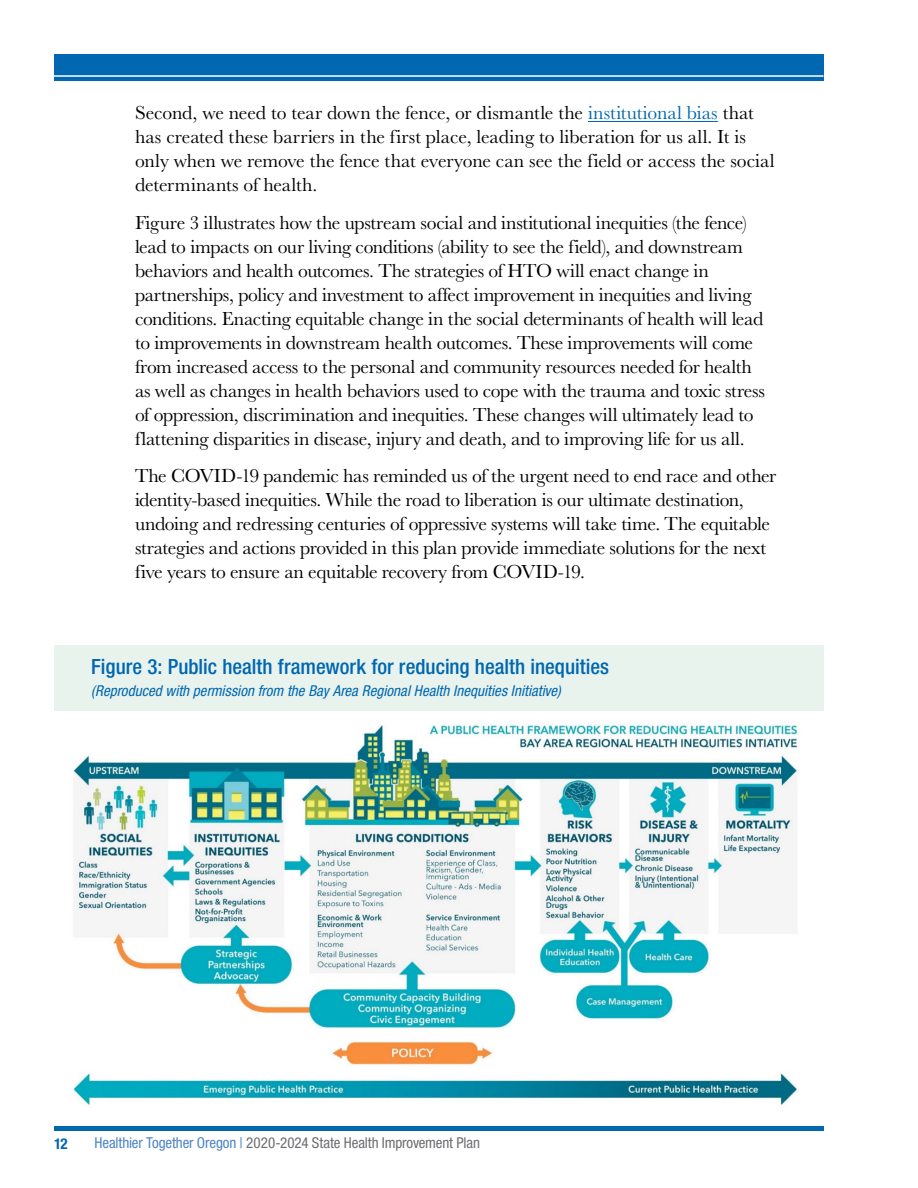
<style>
.page{position:relative;width:918px;height:1188px;background:#fff}
.page>*{position:absolute;margin:0;border:0;box-sizing:border-box;transform-origin:0 0}
.graph_header{font:500 condensed 21px "Helvetica Neue LT Std";color:#0067b0}
.Body{font:19.5px/24px "Baskerville URW";letter-spacing:-.015em;color:#000}
.graph_header-2{font:italic condensed 15px "Helvetica Neue LT Std";letter-spacing:.005em;color:#0067b0}
.t1{font:condensed 15px "Helvetica Neue LT Std";letter-spacing:-.01em;color:#6d6e71}
.t2{font:700 condensed 15px "Helvetica Neue LT Std";color:#0067b0}
.s1{color:#0067b0}
.s2{color:#4d85c2}
</style>
<div class="page">
<div style="left:54px;top:54px;width:769px;height:27px;background:#0067b0"></div>
<div style="left:54px;top:1126px;width:769px;height:5px;background:#0067b0"></div>
<hr style="left:588px;top:121px;width:130px;height:1px;background:#0067b0">
<div style="left:54px;top:645px;width:770px;height:103px;background:#e8f3ee"></div>
<img style="left:54px;top:711px;width:770px;height:395px">
<hr style="left:50px;top:75px;width:774px;height:2px;background:#fff">
<p class="Body" style="left:135px;top:101px;width:641px">Second, we need to tear down the fence, or dismantle the <span class="s1">institutional bias</span> that has created these barriers in the first place, leading to liberation for us all. It is only when we remove the fence that everyone can see the field or access the social determinants of health.</p>
<p class="Body" style="left:135px;top:211px;width:631px">Figure 3 illustrates how the upstream social and institutional inequities (the fence) lead to impacts on our living conditions (ability to see the field), and downstream behaviors and health outcomes. The strategies of HTO will enact change in partnerships, policy and investment to affect improvement in inequities and living conditions. Enacting equitable change in the social determinants of health will lead to improvements in downstream health outcomes. These improvements will come from increased access to the personal and community resources needed for health as well as changes in health behaviors used to cope with the trauma and toxic stress of oppression, discrimination and inequities. These changes will ultimately lead to flattening disparities in disease, injury and death, and to improving life for us all.</p>
<p class="Body" style="left:135px;top:464px;width:643px">The COVID-19 pandemic has reminded us of the urgent need to end race and other identity-based inequities. While the road to liberation is our ultimate destination, undoing and redressing centuries of oppressive systems will take time. The equitable strategies and actions provided in this plan provide immediate solutions for the next five years to ensure an equitable recovery from COVID-19.</p>
<p class="graph_header" style="left:91px;top:654px;width:519px">Figure 3: Public health framework for reducing health inequities</p>
<p class="graph_header-2" style="left:91px;top:682px;width:471px">(Reproduced with permission from the Bay Area Regional Health Inequities Initiative)</p>
<p class="t2" style="left:54px;top:1135px;width:15px">12</p>
<p class="t1" style="left:94px;top:1134px;width:387px"><span class="s2">Healthier Together Oregon |</span> 2020-2024 State Health Improvement Plan</p>
</div>
